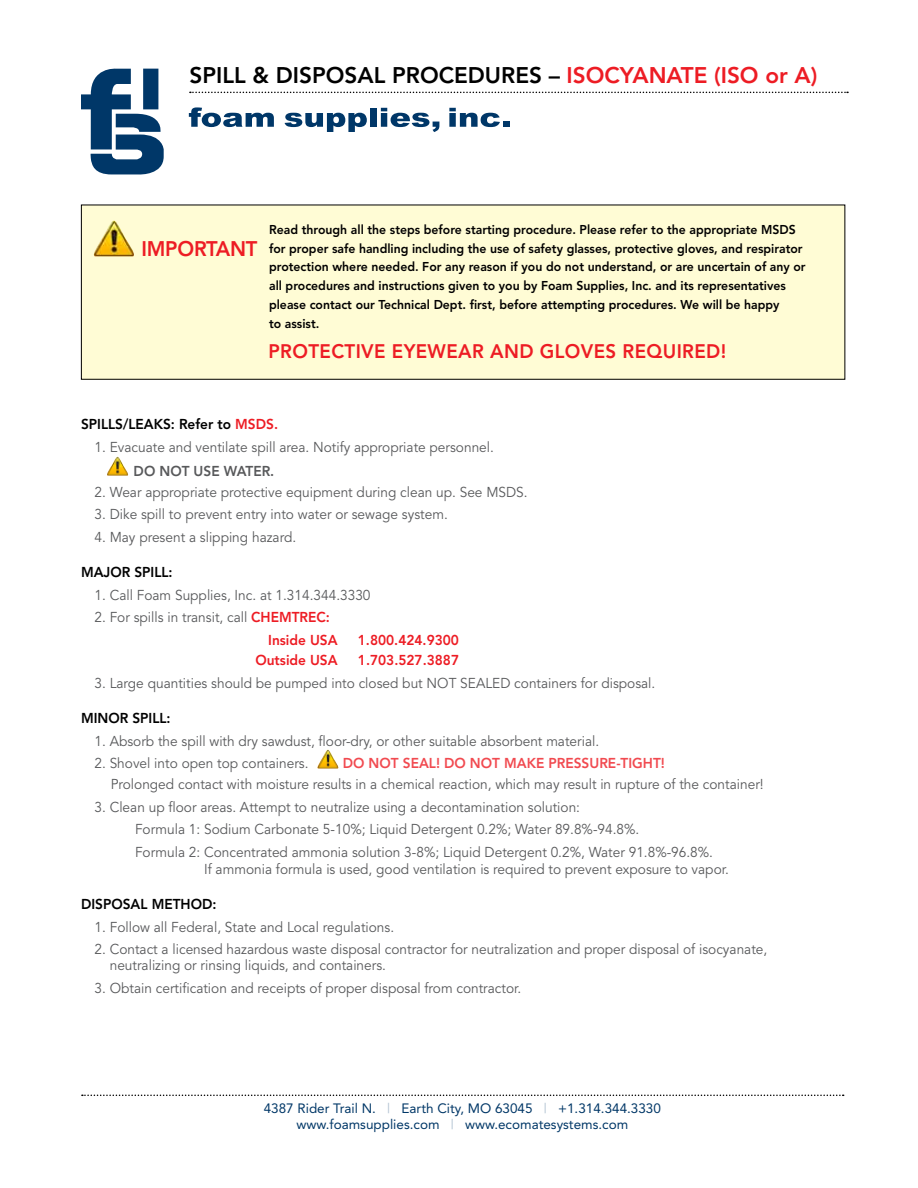
<style>
.page{position:relative;width:918px;height:1188px;background:#fff}
.page>*{position:absolute;margin:0;border:0;box-sizing:border-box;transform-origin:0 0}
.t1{font:800 22.5px "Avenir";color:#000}
.t2{font:800 21px "Avenir";letter-spacing:-.01em;color:#ed1c24;scale:.96 1}
.t3{font:800 19.5px "Avenir";letter-spacing:.02em;color:#ed1c24;scale:.96 1}
.t4{font:14.25px/22.5px "Avenir";color:#58595b;scale:.96 1}
.t5{font:800 14.25px "Avenir";color:#000;scale:.96 1}
.t6{font:800 14.25px "Avenir";color:#ed1c24;scale:.96 1}
.t7{font:800 14.25px "Avenir";color:#f14a50;scale:.96 1}
.t8{font:800 14.25px "Avenir";color:#58595b;scale:.96 1}
.t9{font:13.5px/16.5px "Avenir";color:#003767;text-align:center}
.t10{font:800 12.75px/18.8px "Avenir";color:#000;scale:.96 1}
.s1{color:#ed1c24}
.s2{font-weight:800;color:#ed1c24}
.s3{color:#b3c3d2}
</style>
<div class="page">
<svg style="left:190px;top:92px;width:658px;height:1px"></svg>
<svg style="left:82px;top:1095px;width:762px;height:1px"></svg>
<svg style="left:81px;top:69px;width:83px;height:105px"></svg>
<svg style="left:189px;top:107px;width:85px;height:20px"></svg>
<svg style="left:285px;top:113px;width:82px;height:19px"></svg>
<div style="left:370px;top:108px;width:7px;height:19px;background:#003768"></div>
<svg style="left:381px;top:108px;width:58px;height:24px"></svg>
<svg style="left:449px;top:108px;width:51px;height:19px"></svg>
<div style="left:503px;top:121px;width:7px;height:6px;background:#003768"></div>
<img style="left:317px;top:750px;width:22px;height:19px">
<img style="left:107px;top:457px;width:21px;height:19px">
<div style="left:81px;top:205px;width:764px;height:174px;background:#fffcd5"></div>
<div style="left:81px;top:205px;width:764px;height:175px;border:1px solid #000"></div>
<img style="left:93px;top:221px;width:41px;height:36px">
<h1 class="t1" style="left:190px;top:62px;width:629px">SPILL &amp; DISPOSAL PROCEDURES – <span class="s1">IsoCYANATE (ISO or A)</span></h1>
<h2 class="t2" style="left:141px;top:236px;width:122px">IMPORTANT</h2>
<p class="t10" style="left:269px;top:220px;width:560px">Read through all the steps before starting procedure. Please refer to the appropriate MSDS for proper safe handling including the use of safety glasses, protective gloves, and respirator protection where needed. For any reason if you do not understand, or are uncertain of any or all procedures and instructions given to you by Foam Supplies, Inc. and its representatives please contact our Technical Dept. first, before attempting procedures. We will be happy<br>to assist.</p>
<h3 class="t3" style="left:268px;top:340px;width:479px">PROTECTIVE EYEWEAR AND GLOVES REQUIRED!</h3>
<p class="t5" style="left:81px;top:416px;width:207px">SPILLS/LEAKS: Refer to <span class="s1">MSDS.</span></p>
<p class="t4" style="left:95px;top:436px;width:418px">1. Evacuate and ventilate spill area. Notify appropriate personnel.</p>
<p class="t8" style="left:134px;top:463px;width:148px">DO NOT USE WATER.</p>
<p class="t4" style="left:95px;top:481px;width:453px">2. Wear appropriate protective equipment during clean up. See MSDS.</p>
<p class="t4" style="left:95px;top:504px;width:370px">3. Dike spill to prevent entry into water or sewage system.</p>
<p class="t4" style="left:95px;top:526px;width:212px">4. May present a slipping hazard.</p>
<p class="t5" style="left:81px;top:564px;width:97px">MAJOR SPILL:</p>
<p class="t4" style="left:95px;top:584px;width:289px">1. Call Foam Supplies, Inc. at 1.314.344.3330</p>
<p class="t4" style="left:268px;top:607px;width:74px;text-indent:-174px">2. For spills in transit, call <span class="s2">CHEMTREC:<br>Inside USA</span></p>
<p class="t6" style="left:358px;top:632px;width:107px">1.800.424.9300</p>
<p class="t6" style="left:255px;top:652px;width:87px">Outside USA</p>
<p class="t6" style="left:358px;top:652px;width:107px">1.703.527.3887</p>
<p class="t4" style="left:95px;top:672px;width:586px">3. Large quantities should be pumped into closed but NOT SEALED containers for disposal.</p>
<p class="t5" style="left:81px;top:710px;width:95px">MINOR SPILL:</p>
<p class="t4" style="left:95px;top:730px;width:527px">1. Absorb the spill with dry sawdust, floor-dry, or other suitable absorbent material.</p>
<p class="t4" style="left:95px;top:752px;width:225px">2. Shovel into open top containers.</p>
<p class="t7" style="left:343px;top:755px;width:337px">DO NOT SEAL! DO NOT MAKE PRESSURE-TIGHT!</p>
<p class="t4" style="left:111px;top:773px;width:682px">Prolonged contact with moisture results in a chemical reaction, which may result in rupture of the container!</p>
<p class="t4" style="left:135px;top:796px;width:604px;text-indent:-41px">3. Clean up floor areas. Attempt to neutralize using a decontamination solution:<br>Formula 1: Sodium Carbonate 5-10%; Liquid Detergent 0.2%; Water 89.8%-94.8%.<br>Formula 2: Concentrated ammonia solution 3-8%; Liquid Detergent 0.2%, Water 91.8%-96.8%.</p>
<p class="t4" style="left:204px;top:858px;width:548px">If ammonia formula is used, good ventilation is required to prevent exposure to vapor.</p>
<p class="t5" style="left:81px;top:896px;width:143px">DISPOSAL METHOD:</p>
<p class="t4" style="left:95px;top:916px;width:314px">1. Follow all Federal, State and Local regulations.</p>
<p class="t4" style="left:110px;top:942px;width:687px;line-height:15.8px;text-indent:-15px">2. Contact a licensed hazardous waste disposal contractor for neutralization and proper disposal of isocyanate, neutralizing or rinsing liquids, and containers.</p>
<p class="t4" style="left:95px;top:977px;width:446px">3. Obtain certification and receipts of proper disposal from contractor.</p>
<p class="t9" style="left:264px;top:1100px;width:399px">4387 Rider Trail N. <span class="s3">|</span> Earth City, MO 63045 <span class="s3">|</span> +1.314.344.3330 www.foamsupplies.com <span class="s3">|</span> www.ecomatesystems.com</p>
</div>
